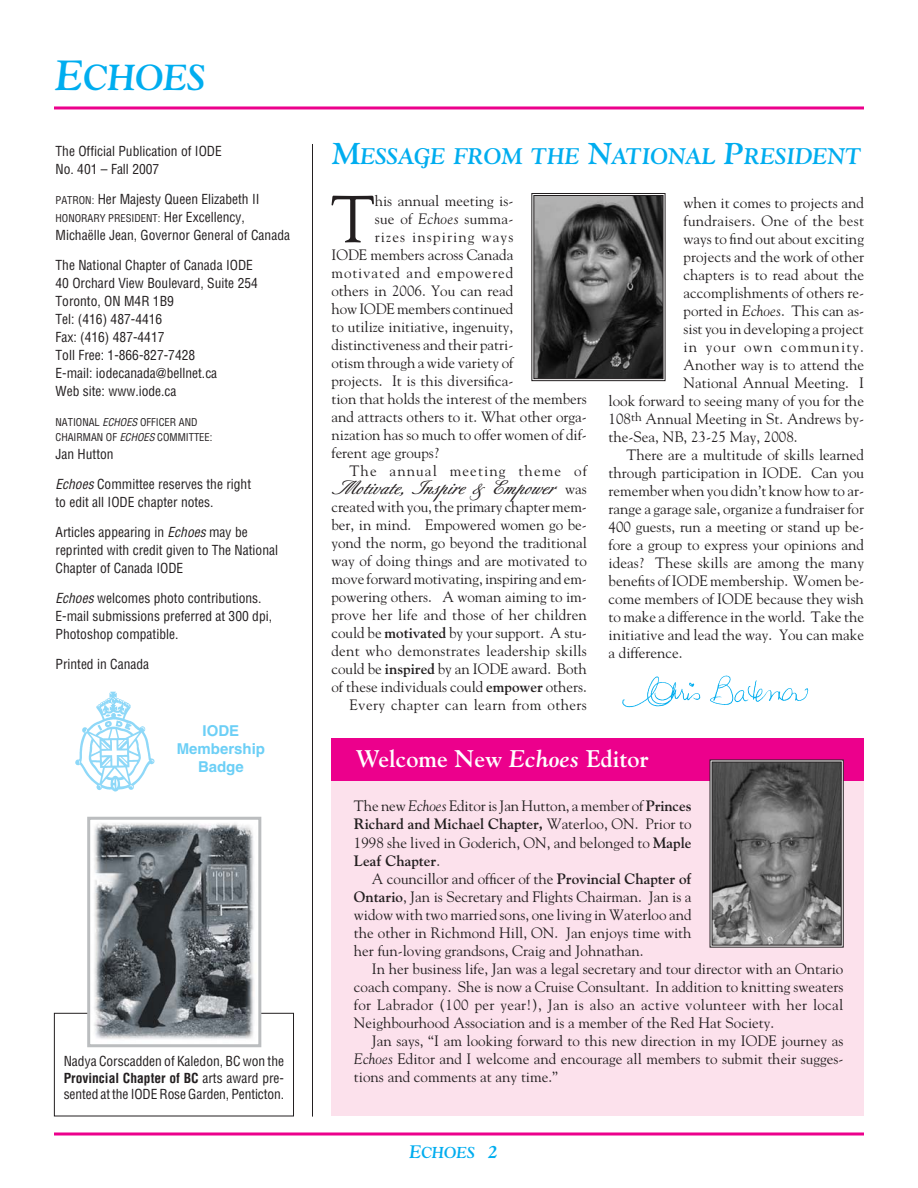
<style>
.page{position:relative;width:918px;height:1188px;background:#fff}
.page>*{position:absolute;margin:0;border:0;box-sizing:border-box;transform-origin:0 0}
.t1{font:66.15px "Goudy";color:#231f20}
.t2{font:italic 700 36px "Goudy";color:#00adef}
.t3{font:700 24px "Goudy";color:#fff}
.t4{font:italic 700 22.5px "Goudy";color:#00adef}
.t5{font:500 19.5px "Berthold Script";color:#231f20}
.t6{font:italic 700 15.75px "Goudy";color:#00adef}
.t7{font:15px/18px "Goudy";color:#231f20;text-align:justify}
.t8{font:15px "Goudy";letter-spacing:.075em;color:#231f20}
.t9{font:15px "Goudy";letter-spacing:.02em;color:#231f20}
.t10{font:15px "Goudy";letter-spacing:.06em;color:#231f20}
.t11{font:700 15px/18px "Helvetica";color:#6ccff6;text-align:center}
.t12{font:condensed 13.5px/18px "Helvetica";color:#231f20}
.t13{font:condensed 10.5px/15px "Helvetica";color:#231f20}
.s1{font-size:42px}
.s2{font-size:10.5px}
.s3{font-size:13.5px}
.s4{font-style:italic}
.s5{font-weight:700}
.s6{font-size:30px}
.s7{font-family:"Goudy";font-weight:400;font-size:15px}
.s8{font-size:18px}
</style>
<div class="page">
<div style="left:54px;top:1013px;width:240px;height:103px;border:1px solid #231f20"></div>
<div style="left:331px;top:776px;width:533px;height:340px;background:#fce1ec"></div>
<div style="left:331px;top:738px;width:533px;height:43px;background:#ec008c"></div>
<hr style="left:312px;top:144px;width:1px;height:973px;background:#231f20">
<hr style="left:54px;top:106px;width:810px;height:3px;background:#ec008c">
<svg style="left:54px;top:1132px;width:810px;height:4px;background:#f03fa8"></svg>
<img style="left:622px;top:675px;width:187px;height:33px">
<img style="left:75px;top:691px;width:80px;height:101px">
<svg style="left:709px;top:759px;width:135px;height:189px;background:#696768"></svg>
<svg style="left:531px;top:193px;width:135px;height:189px;background:#4e4e4e"></svg>
<img style="left:91px;top:823px;width:166px;height:216px">
<div style="left:87px;top:817px;width:174px;height:230px;border:3px solid #bbbdbf"></div>
<h2 class="t2" style="left:56px;top:63px;width:152px"><span class="s1">E</span>CHOES</h2>
<p class="t12" style="left:56px;top:143px;width:168px">The Official Publication of IODE<br>No. 401 – Fall 2007</p>
<p class="t12" style="left:56px;top:191px;width:206px"><span class="s2">PATRON:</span> Her Majesty Queen Elizabeth II</p>
<p class="t13" style="left:56px;top:211px;width:191px">HONORARY PRESIDENT: <span class="s3">Her Excellency,</span></p>
<p class="t12" style="left:56px;top:227px;width:236px">Michaëlle Jean, Governor General of Canada</p>
<p class="t12" style="left:56px;top:257px;width:204px">The National Chapter of Canada IODE<br>40 Orchard View Boulevard, Suite 254<br>Toronto, ON M4R 1B9<br>Tel: (416) 487-4416<br>Fax: (416) 487-4417<br>Toll Free: 1-866-827-7428<br>E-mail: iodecanada@bellnet.ca<br>Web site: www.iode.ca</p>
<p class="t13" style="left:56px;top:415px;width:158px">NATIONAL <span class="s4">ECHOES</span>OFFICER AND<br>CHAIRMAN OF <span class="s4">ECHOES</span>COMMITTEE:</p>
<p class="t12" style="left:56px;top:446px;width:60px">Jan Hutton</p>
<p class="t12" style="left:56px;top:476px;width:197px"><span class="s4">Echoes</span>Committee reserves the right to edit all IODE chapter notes.</p>
<p class="t12" style="left:56px;top:524px;width:224px">Articles appearing in <span class="s4">Echoes</span>may be reprinted with credit given to The National<br>Chapter of Canada IODE</p>
<p class="t12" style="left:56px;top:590px;width:218px"><span class="s4">Echoes</span>welcomes photo contributions.<br>E-mail submissions preferred at 300 dpi,<br>Photoshop compatible.</p>
<p class="t12" style="left:56px;top:656px;width:95px">Printed in Canada</p>
<p class="t11" style="left:177px;top:723px;width:90px">IODE<br>Membership<br>Badge</p>
<p class="t12" style="left:64px;top:1054px;width:222px;line-height:16.2px;text-align:justify">Nadya Corscadden of Kaledon, BC won the <span class="s5">Provincial Chapter of BC</span> arts award pre&shy;sented at the IODE Rose Garden, Penticton.</p>
<h3 class="t4" style="left:332px;top:147px;width:531px"><span class="s6">M</span>ESSAGE FROM THE <span class="s6">N</span>ATIONAL <span class="s6">P</span>RESIDENT</h3>
<h1 class="t1" style="left:331px;top:193px;width:46px">T</h1>
<p class="t7" style="left:375px;top:193px;width:140px">his annual meeting is-</p>
<p class="t7" style="left:684px;top:195px;width:182px">when it comes to projects and</p>
<p class="t9" style="left:684px;top:215px;width:182px">fundraisers. One of the best</p>
<p class="t7" style="left:684px;top:231px;width:182px">ways to find out about exciting</p>
<p class="t7" style="left:684px;top:249px;width:182px">projects and the work of other</p>
<p class="t7" style="left:684px;top:267px;width:182px">chapters is to read about the</p>
<p class="t7" style="left:684px;top:285px;width:182px">accomplishments of others re-</p>
<p class="t7" style="left:684px;top:303px;width:182px">ported in <span class="s4">Echoes</span>. This can as-</p>
<p class="t7" style="left:684px;top:321px;width:182px">sist you in developing a project</p>
<p class="t8" style="left:684px;top:341px;width:182px">in your own community.</p>
<p class="t7" style="left:684px;top:357px;width:182px">Another way is to attend the</p>
<p class="t7" style="left:684px;top:375px;width:182px">National Annual Meeting. I</p>
<p class="t7" style="left:609px;top:393px;width:257px">look forward to seeing many of you for the</p>
<p class="t7" style="left:609px;top:411px;width:257px">108<sup>th</sup> Annual Meeting in St. Andrews by-</p>
<p class="t7" style="left:609px;top:429px;width:191px">the-Sea, NB, 23-25 May, 2008.</p>
<p class="t7" style="left:627px;top:447px;width:239px">There are a multitude of skills learned</p>
<p class="t7" style="left:609px;top:465px;width:257px">through participation in IODE. Can you</p>
<p class="t7" style="left:609px;top:483px;width:257px">remember when you didn’t know how to ar-</p>
<p class="t7" style="left:609px;top:501px;width:257px">range a garage sale, organize a fundraiser for</p>
<p class="t7" style="left:609px;top:519px;width:257px">400 guests, run a meeting or stand up be-</p>
<p class="t7" style="left:609px;top:537px;width:257px">fore a group to express your opinions and</p>
<p class="t7" style="left:609px;top:555px;width:257px">ideas? These skills are among the many</p>
<p class="t7" style="left:609px;top:573px;width:257px">benefits of IODE membership. Women be-</p>
<p class="t7" style="left:609px;top:591px;width:257px">come members of IODE because they wish</p>
<p class="t7" style="left:609px;top:609px;width:257px">to make a difference in the world. Take the</p>
<p class="t7" style="left:609px;top:627px;width:257px">initiative and lead the way. You can make</p>
<p class="t7" style="left:609px;top:645px;width:76px">a difference.</p>
<p class="t9" style="left:375px;top:213px;width:140px">sue of <span class="s4">Echoes</span> summa-</p>
<p class="t8" style="left:375px;top:231px;width:140px">rizes inspiring ways</p>
<p class="t7" style="left:332px;top:247px;width:183px">IODE members across Canada</p>
<p class="t10" style="left:332px;top:267px;width:183px">motivated and empowered</p>
<p class="t7" style="left:332px;top:283px;width:183px">others in 2006. You can read</p>
<p class="t7" style="left:332px;top:301px;width:183px">how IODE members continued</p>
<p class="t7" style="left:332px;top:319px;width:183px">to utilize initiative, ingenuity,</p>
<p class="t7" style="left:332px;top:337px;width:183px">distinctiveness and their patri-</p>
<p class="t7" style="left:332px;top:355px;width:183px">otism through a wide variety of</p>
<p class="t7" style="left:332px;top:373px;width:183px">projects. It is this diversifica-</p>
<p class="t7" style="left:332px;top:391px;width:257px">tion that holds the interest of the members</p>
<p class="t7" style="left:332px;top:409px;width:257px">and attracts others to it. What other orga-</p>
<p class="t7" style="left:332px;top:427px;width:257px">nization has so much to offer women of dif-</p>
<p class="t7" style="left:332px;top:445px;width:109px">ferent age groups?</p>
<p class="t8" style="left:350px;top:465px;width:239px">The annual meeting theme of</p>
<h3 class="t5" style="left:332px;top:479px;width:257px">Motivate, Inspire &amp; Empower <span class="s7">was</span></h3>
<p class="t7" style="left:331px;top:499px;width:257px;text-align:right">created with you, the primary chapter mem&shy;ber, in mind. Empowered women go be&shy;yond the norm, go beyond the traditional way of doing things and are motivated to move forward motivating, inspiring and em&shy;powering others. A woman aiming to im&shy;prove her life and those of her children could be <span class="s5">motivated</span> by your support. A stu&shy;dent who demonstrates leadership skills could be <span class="s5">inspired</span> by an IODE award. Both of these individuals could <span class="s5">empower</span> others.<br>Every chapter can learn from others</p>
<h3 class="t3" style="left:356px;top:749px;width:295px">Welcome New <span class="s4">Echoes</span> Editor</h3>
<p class="t7" style="left:354px;top:798px;width:339px">The new <span class="s4">Echoes</span> Editor is Jan Hutton, a member of <span class="s5">Princes Richard and Michael Chapter,</span> Waterloo, ON. Prior to 1998 she lived in Goderich, ON, and belonged to <span class="s5">Maple Leaf Chapter</span>.</p>
<p class="t7" style="left:354px;top:871px;width:339px;text-indent:18px">A councillor and officer of the <span class="s5">Provincial Chapter of Ontario</span>, Jan is Secretary and Flights Chairman. Jan is a widow with two married sons, one living in Waterloo and the other in Richmond Hill, ON. Jan enjoys time with her fun-loving grandsons, Craig and Johnathan.</p>
<p class="t7" style="left:354px;top:961px;width:491px;text-indent:18px">In her business life, Jan was a legal secretary and tour director with an Ontario coach company. She is now a Cruise Consultant. In addition to knitting sweaters for Labrador (100 per year!), Jan is also an active volunteer with her local Neighbourhood Association and is a member of the Red Hat Society.</p>
<p class="t7" style="left:354px;top:1033px;width:491px;text-indent:18px">Jan says, “I am looking forward to this new direction in my IODE journey as <span class="s4">Echoes</span> Editor and I welcome and encourage all members to submit their sugges&shy;tions and comments at any time.”</p>
<p class="t6" style="left:409px;top:1146px;width:90px"><span class="s8">E</span>CHOES <span class="s8">2</span></p>
</div>
